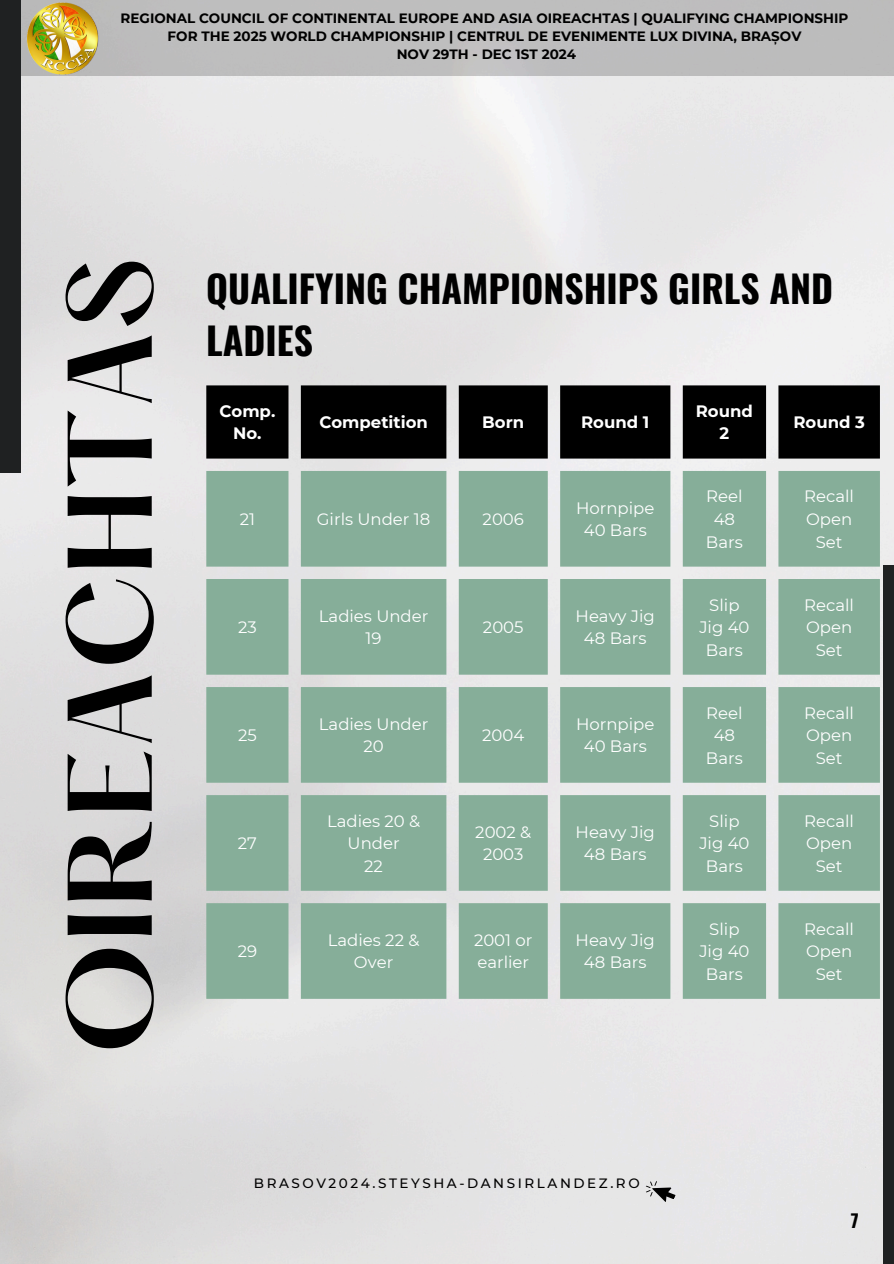
<style>
.page{position:relative;width:894px;height:1264px;background:#fff}
.page>*{position:absolute;margin:0;border:0;box-sizing:border-box;transform-origin:0 0}
.t1{font:600 105px "Hatton";color:#000}
.t2{font:700 37.5px/52.3px "Oswald";color:#000}
.t3{font:700 18px "Oswald";color:#000}
.t4{font:16.5px/22.5px "Montserrat";color:#fff;text-align:center}
.t5{font:700 16.5px/22.5px "Montserrat";color:#fff;text-align:center}
.t6{font:700 13.5px "Montserrat";color:#000}
.t7{font:500 13.5px "Montserrat";letter-spacing:.19em;color:#000}
</style>
<div class="page">
<img style="left:0;top:76px;width:893px;height:1187px">
<svg style="left:206px;top:385px;width:673px;height:73px;background:#161616"></svg>
<svg style="left:206px;top:471px;width:673px;height:527px;background:#97b8a6"></svg>
<svg style="left:645px;top:1178px;width:33px;height:26px"></svg>
<div style="left:0;top:0;width:893px;height:76px;background:#bebdbe"></div>
<img style="left:26px;top:3px;width:73px;height:72px">
<div style="left:0;top:0;width:21px;height:473px;background:#1f2122"></div>
<div style="left:883px;top:565px;width:10px;height:698px;background:#1f2122"></div>
<p class="t6" style="left:120px;top:10px;width:729px">REGIONAL COUNCIL OF CONTINENTAL EUROPE AND ASIA OIREACHTAS | QUALIFYING CHAMPIONSHIP</p>
<p class="t6" style="left:167px;top:28px;width:635px">FOR THE 2025 WORLD CHAMPIONSHIP | CENTRUL DE EVENIMENTE LUX DIVINA, BRAȘOV</p>
<p class="t6" style="left:396px;top:46px;width:181px">NOV 29TH - DEC 1ST 2024</p>
<p class="t1" style="left:61px;top:1054px;width:798px;rotate:-90deg">OIREACHTAS</p>
<p class="t2" style="left:206px;top:260px;width:628px">QUALIFYING CHAMPIONSHIPS GIRLS AND<br>LADIES</p>
<p class="t5" style="left:219px;top:400px;width:57px">Comp.<br>No.</p>
<p class="t5" style="left:319px;top:411px;width:110px">Competition</p>
<p class="t5" style="left:482px;top:411px;width:43px">Born</p>
<p class="t5" style="left:581px;top:411px;width:70px">Round 1</p>
<h1 class="t5" style="left:695px;top:400px;width:59px">Round<br>2</h1>
<h2 class="t5" style="left:793px;top:411px;width:73px">Round 3</h2>
<p class="t4" style="left:240px;top:508px;width:17px">21</p>
<p class="t4" style="left:317px;top:508px;width:115px">Girls Under 18</p>
<p class="t4" style="left:482px;top:508px;width:43px">2006</p>
<p class="t4" style="left:576px;top:496px;width:80px">Hornpipe<br>40 Bars</p>
<p class="t4" style="left:705px;top:485px;width:38px">Reel<br>48<br>Bars</p>
<p class="t4" style="left:804px;top:485px;width:51px">Recall<br>Open<br>Set</p>
<p class="t4" style="left:238px;top:616px;width:20px">23</p>
<p class="t4" style="left:319px;top:604px;width:111px">Ladies Under<br>19</p>
<p class="t4" style="left:483px;top:616px;width:42px">2005</p>
<p class="t4" style="left:575px;top:604px;width:81px">Heavy Jig<br>48 Bars</p>
<p class="t4" style="left:699px;top:593px;width:52px">Slip<br>Jig 40<br>Bars</p>
<p class="t4" style="left:804px;top:593px;width:51px">Recall<br>Open<br>Set</p>
<p class="t4" style="left:238px;top:724px;width:20px">25</p>
<p class="t4" style="left:319px;top:712px;width:111px">Ladies Under<br>20</p>
<p class="t4" style="left:482px;top:724px;width:44px">2004</p>
<p class="t4" style="left:576px;top:712px;width:80px">Hornpipe<br>40 Bars</p>
<p class="t4" style="left:705px;top:701px;width:38px">Reel<br>48<br>Bars</p>
<p class="t4" style="left:804px;top:701px;width:51px">Recall<br>Open<br>Set</p>
<p class="t4" style="left:327px;top:809px;width:95px">Ladies 20 &amp;<br>Under</p>
<p class="t4" style="left:364px;top:854px;width:20px">22</p>
<p class="t4" style="left:475px;top:820px;width:57px">2002 &amp;<br>2003</p>
<p class="t4" style="left:575px;top:820px;width:81px">Heavy Jig<br>48 Bars</p>
<p class="t4" style="left:699px;top:809px;width:52px">Slip<br>Jig 40<br>Bars</p>
<p class="t4" style="left:804px;top:809px;width:51px">Recall<br>Open<br>Set</p>
<p class="t4" style="left:238px;top:832px;width:21px">27</p>
<p class="t4" style="left:237px;top:940px;width:21px">29</p>
<p class="t4" style="left:328px;top:928px;width:93px">Ladies 22 &amp;<br>Over</p>
<p class="t4" style="left:474px;top:928px;width:60px;text-align:left">2001 or earlier</p>
<p class="t4" style="left:575px;top:928px;width:81px">Heavy Jig<br>48 Bars</p>
<p class="t4" style="left:699px;top:917px;width:52px">Slip<br>Jig 40<br>Bars</p>
<p class="t4" style="left:804px;top:917px;width:51px">Recall<br>Open<br>Set</p>
<p class="t7" style="left:254px;top:1174px;width:387px">BRASOV2024.STEYSHA-DANSIRLANDEZ.RO</p>
<p class="t3" style="left:850px;top:1206px;width:9px">7</p>
</div>
